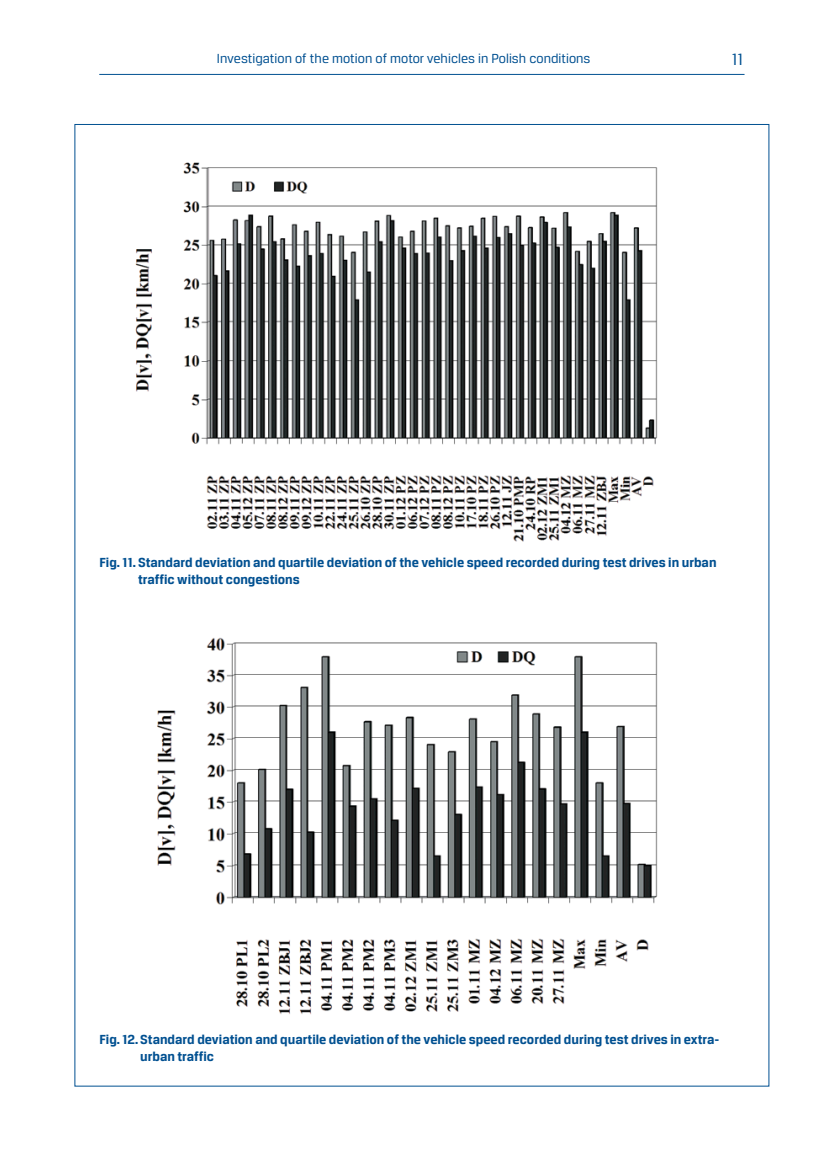
<style>
.page{position:relative;width:819px;height:1161px;background:#fff}
.page>*{position:absolute;margin:0;border:0;box-sizing:border-box;transform-origin:0 0}
.t1{font:17.5px "Breuer Text";color:#005091}
.podst_ang{font:700 14px/16.8px "Breuer Text";color:#005091}
.t2{font:14px "Breuer Text";color:#005091}
</style>
<div class="page">
<hr style="left:99px;top:74px;width:645px;height:1px;background:#005091">
<img style="left:135px;top:162px;width:523px;height:380px">
<img style="left:157px;top:637px;width:501px;height:377px">
<p class="t2" style="left:217px;top:50px;width:375px">Investigation of the motion of motor vehicles in Polish conditions</p>
<p class="t1" style="left:731px;top:50px;width:13px">11</p>
<p class="podst_ang" style="left:138px;top:554px;width:580px;text-indent:-39px">Fig. 11. Standard deviation and quartile deviation of the vehicle speed recorded during test drives in urban traffic without congestions</p>
<p class="podst_ang" style="left:140px;top:1030px;width:580px;text-indent:-41px">Fig. 12. Standard deviation and quartile deviation of the vehicle speed recorded during test drives in extra&shy;urban traffic</p>
</div>
